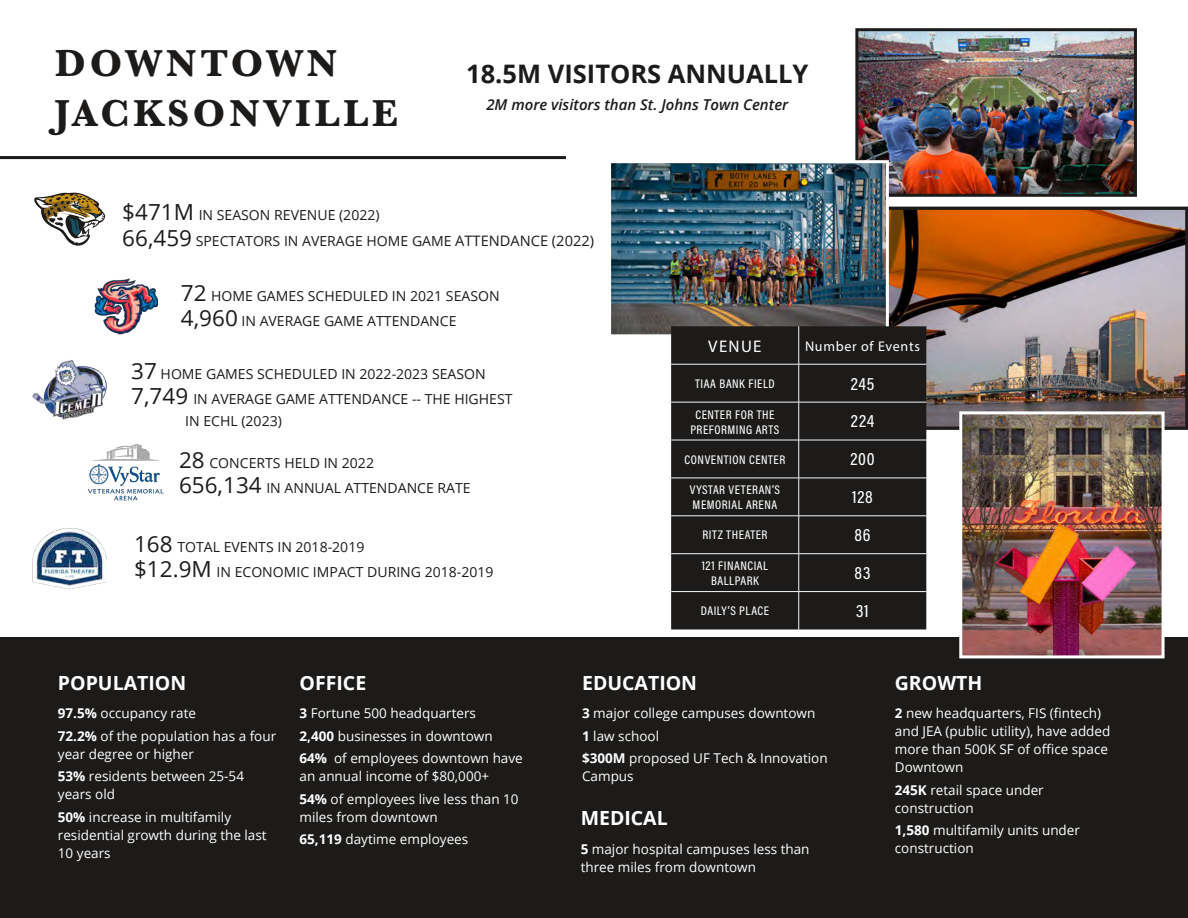
<style>
.page{position:relative;width:1188px;height:918px;background:#fff}
.page>*{position:absolute;margin:0;border:0;box-sizing:border-box;transform-origin:0 0}
.t1{font:700 39px/49.9px "Baskerville";letter-spacing:.1em;color:#1c1b1a}
.t2{font:700 25.5px "Open Sans";color:#1c1b1a}
.t3{font:700 19.5px "Open Sans";color:#fff}
.t4{font:17.4px "Acumin Variable Concept";letter-spacing:.04em;color:#fff}
.t5{font:16.8px "Myriad Pro";letter-spacing:.08em;color:#fff}
.t6{font:italic 600 15px "Open Sans";color:#1c1b1a}
.t7{font:14.1px "Myriad Pro";letter-spacing:.05em;color:#fff}
.t8{font:13.8px/24.8px "Open Sans";color:#1c1b1a}
.t9{font:13.5px/22.5px "Open Sans";color:#fff}
.t10{font:12.6px/15.5px "Acumin Variable Concept";letter-spacing:.04em;color:#fff;text-align:center}
.s1{font-size:22.2px}
.s2{font-size:14.4px}
.s3{font-weight:700}
</style>
<div class="page">
<div style="left:0;top:638px;width:1188px;height:280px;background:#1c1b1a"></div>
<img style="left:859px;top:32px;width:274px;height:161px">
<div style="left:855px;top:28px;width:282px;height:169px;border:3px solid #1c1b1a"></div>
<img style="left:889px;top:211px;width:295px;height:215px">
<div style="left:844px;top:207px;width:344px;height:223px;border:3px solid #1c1b1a"></div>
<img style="left:612px;top:164px;width:273px;height:169px">
<div style="left:608px;top:160px;width:281px;height:177px;border:3px solid #fff"></div>
<div style="left:671px;top:326px;width:255px;height:265px;background:#1c1b1a"></div>
<div style="left:671px;top:592px;width:255px;height:37px;background:#1c1b1a"></div>
<hr style="left:798px;top:326px;width:1px;height:38px;background:#eff7f8">
<hr style="left:671px;top:364px;width:128px;height:1px;background:#eff7f8">
<hr style="left:799px;top:364px;width:127px;height:1px;background:#eff7f8">
<hr style="left:798px;top:364px;width:1px;height:38px;background:#eff7f8">
<hr style="left:671px;top:402px;width:128px;height:1px;background:#eff7f8">
<hr style="left:799px;top:402px;width:127px;height:1px;background:#eff7f8">
<hr style="left:798px;top:402px;width:1px;height:38px;background:#eff7f8">
<hr style="left:671px;top:440px;width:128px;height:1px;background:#eff7f8">
<hr style="left:799px;top:440px;width:127px;height:1px;background:#eff7f8">
<hr style="left:798px;top:440px;width:1px;height:38px;background:#eff7f8">
<hr style="left:671px;top:478px;width:128px;height:1px;background:#eff7f8">
<hr style="left:799px;top:478px;width:127px;height:1px;background:#eff7f8">
<hr style="left:798px;top:478px;width:1px;height:38px;background:#eff7f8">
<hr style="left:671px;top:516px;width:128px;height:1px;background:#eff7f8">
<hr style="left:799px;top:516px;width:127px;height:1px;background:#eff7f8">
<hr style="left:798px;top:516px;width:1px;height:38px;background:#eff7f8">
<hr style="left:671px;top:553px;width:128px;height:1px;background:#eff7f8">
<hr style="left:799px;top:553px;width:127px;height:1px;background:#eff7f8">
<hr style="left:798px;top:554px;width:1px;height:37px;background:#eff7f8">
<hr style="left:671px;top:591px;width:128px;height:1px;background:#eff7f8">
<hr style="left:799px;top:591px;width:127px;height:1px;background:#eff7f8">
<hr style="left:798px;top:592px;width:1px;height:37px;background:#eff7f8">
<svg style="left:34px;top:193px;width:71px;height:53px"></svg>
<img style="left:32px;top:359px;width:75px;height:61px">
<img style="left:87px;top:444px;width:77px;height:57px">
<img style="left:94px;top:278px;width:64px;height:57px">
<img style="left:32px;top:528px;width:75px;height:62px">
<hr style="left:0;top:156px;width:566px;height:3px;background:#1c1b1a">
<img style="left:963px;top:415px;width:198px;height:239px">
<div style="left:959px;top:411px;width:206px;height:247px;border:3px solid #fff"></div>
<h1 class="t1" style="left:55px;top:39px;width:345px">DOWNTOWN<br>JACKSONVILLE</h1>
<h2 class="t2" style="left:466px;top:56px;width:344px">18.5M VISITORS ANNUALLY</h2>
<p class="t6" style="left:486px;top:95px;width:303px">2M more visitors than St. Johns Town Center</p>
<p class="t8" style="left:122px;top:202px;width:473px;line-height:25.7px"><span class="s1">$471M</span> IN SEASON REVENUE (2022)<br><span class="s1">66,459</span> SPECTATORS IN AVERAGE HOME GAME <span class="s2">ATTENDANCE (2022)</span></p>
<p class="t8" style="left:181px;top:284px;width:320px"><span class="s1">72</span> HOME GAMES SCHEDULED IN 2021 SEASON<br><span class="s1">4,960</span> IN AVERAGE GAME ATTENDANCE</p>
<p class="t8" style="left:131px;top:362px;width:383px"><span class="s1">37</span> HOME GAMES SCHEDULED IN 2022-2023 SEASON<br><span class="s1">7,749</span> IN AVERAGE GAME ATTENDANCE -- THE HIGHEST</p>
<p class="t8" style="left:185px;top:409px;width:98px">IN ECHL (2023)</p>
<p class="t8" style="left:179px;top:451px;width:293px"><span class="s1">28</span> CONCERTS HELD IN 2022<br><span class="s1">656,134</span> IN ANNUAL ATTENDANCE RATE</p>
<p class="t8" style="left:134px;top:534px;width:361px"><span class="s1">168</span> TOTAL EVENTS IN 2018-2019<br><span class="s1">$12.9M</span> IN ECONOMIC IMPACT DURING 2018-2019</p>
<h3 class="t3" style="left:58px;top:669px;width:130px">POPULATION</h3>
<p class="t9" style="left:58px;top:702px;width:220px"><span class="s3">97.5%</span> occupancy rate<br><span class="s3">72.2%</span> of the population has a four</p>
<p class="t9" style="left:58px;top:742px;width:188px">year degree or higher<br><span class="s3">53%</span> residents between 25-54</p>
<p class="t9" style="left:58px;top:783px;width:175px">years old<br><span class="s3">50%</span> increase in multifamily</p>
<p class="t9" style="left:58px;top:825px;width:210px;line-height:18px">residential growth during the last<br>10 years</p>
<h3 class="t3" style="left:300px;top:669px;width:68px">OFFICE</h3>
<p class="t9" style="left:300px;top:702px;width:225px"><span class="s3">3</span> Fortune 500 headquarters<br><span class="s3">2,400</span> businesses in downtown<br><span class="s3">64%</span> of employees downtown have</p>
<p class="t9" style="left:300px;top:765px;width:221px">an annual income of $80,000+<br><span class="s3">54%</span> of employees live less than 10</p>
<p class="t9" style="left:300px;top:805px;width:170px">miles from downtown<br><span class="s3">65,119</span> daytime employees</p>
<p class="t5" style="left:708px;top:336px;width:55px">VENUE</p>
<p class="t7" style="left:805px;top:337px;width:116px">Number of Events</p>
<p class="t10" style="left:695px;top:375px;width:81px">TIAA BANK FIELD</p>
<p class="t4" style="left:851px;top:372px;width:25px">245</p>
<p class="t10" style="left:690px;top:406px;width:90px">CENTER FOR THE<br>PREFORMING ARTS</p>
<p class="t4" style="left:851px;top:409px;width:25px">224</p>
<p class="t10" style="left:685px;top:451px;width:102px">CONVENTION CENTER</p>
<p class="t4" style="left:850px;top:447px;width:26px">200</p>
<p class="t10" style="left:690px;top:481px;width:92px;text-align:left">VYSTAR VETERAN’S<br>MEMORIAL ARENA</p>
<p class="t4" style="left:852px;top:485px;width:22px">128</p>
<p class="t10" style="left:702px;top:527px;width:67px">RITZ THEATER</p>
<p class="t4" style="left:855px;top:523px;width:18px">86</p>
<p class="t10" style="left:702px;top:557px;width:68px">121 FINANCIAL<br>BALLPARK</p>
<p class="t4" style="left:855px;top:561px;width:17px">83</p>
<p class="t10" style="left:701px;top:603px;width:70px">DAILY’S PLACE</p>
<p class="t4" style="left:856px;top:599px;width:14px">31</p>
<h3 class="t3" style="left:582px;top:669px;width:117px">EDUCATION</h3>
<p class="t9" style="left:582px;top:702px;width:247px"><span class="s3">3</span> major college campuses downtown<br><span class="s3">1</span> law school<br><span class="s3">$300M</span> proposed UF Tech &amp; Innovation</p>
<p class="t9" style="left:582px;top:765px;width:53px">Campus</p>
<h3 class="t3" style="left:581px;top:804px;width:89px">MEDICAL</h3>
<p class="t9" style="left:581px;top:839px;width:230px;line-height:18px"><span class="s3">5</span> major hospital campuses less than three miles from downtown</p>
<h3 class="t3" style="left:895px;top:669px;width:89px">GROWTH</h3>
<p class="t9" style="left:895px;top:704px;width:217px;line-height:18px"><span class="s3">2</span> new headquarters, FIS (fintech) and JEA (public utility), have added more than 500K SF of office space<br>Downtown</p>
<p class="t9" style="left:895px;top:780px;width:150px;line-height:18px"><span class="s3">245K</span> retail space under construction</p>
<p class="t9" style="left:895px;top:821px;width:187px;line-height:18px"><span class="s3">1,580</span> multifamily units under construction</p>
</div>
